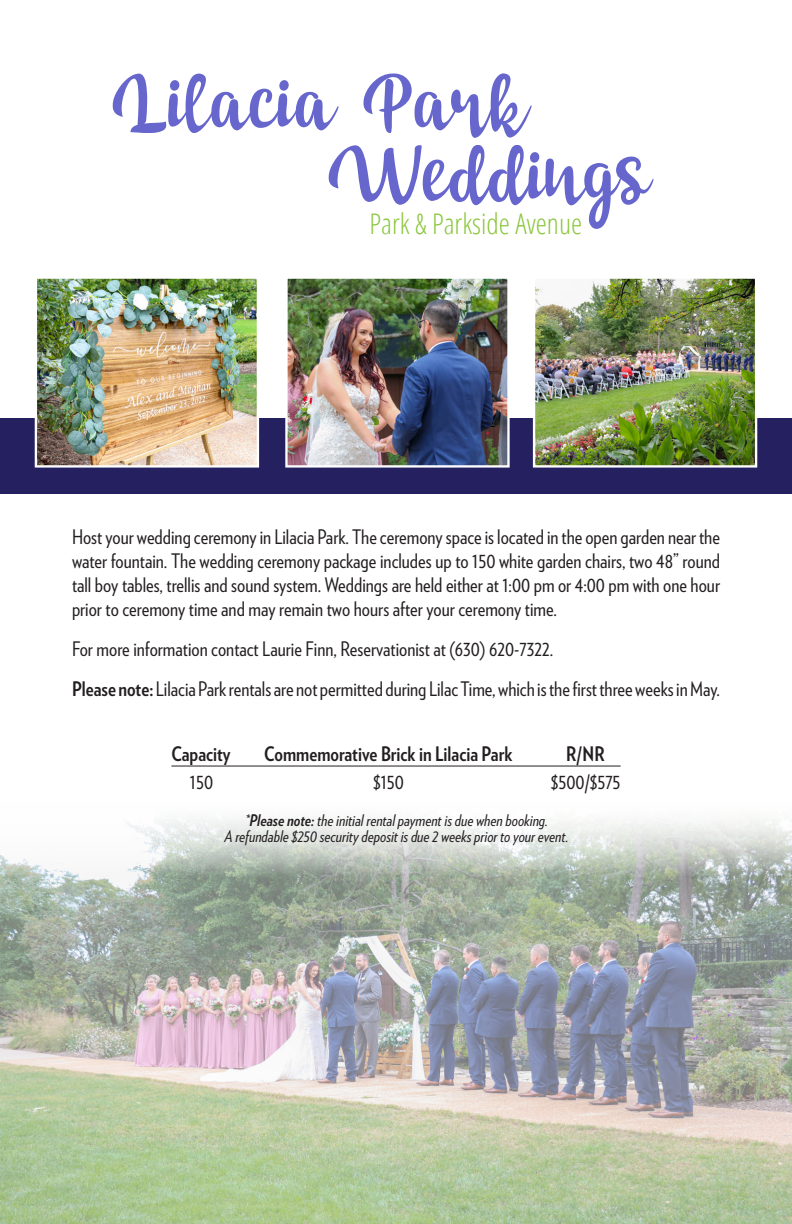
<style>
.page{position:relative;width:792px;height:1224px;background:#fff}
.page>*{position:absolute;margin:0;border:0;box-sizing:border-box;transform-origin:0 0}
.t1{font:86.2px/72px "Marlina";color:#66c}
.t2{font:300 condensed 28.4px "Open Sans";color:#8bc63e}
.t3{font:20px/24px "Verlag Condensed";color:#231f20;text-align:justify}
.t4{font:700 20px "Verlag Condensed";color:#231f20}
.t5{font:italic 16px "Verlag Condensed";color:#231f20}
.s1{font-weight:700}
</style>
<div class="page">
<img style="left:0;top:819px;width:792px;height:405px">
<div style="left:0;top:418px;width:792px;height:76px;background:#252161"></div>
<img style="left:38px;top:279px;width:218px;height:186px">
<div style="left:35px;top:276px;width:224px;height:192px;border:2px solid #fff"></div>
<img style="left:288px;top:279px;width:219px;height:186px">
<div style="left:285px;top:276px;width:225px;height:192px;border:2px solid #fff"></div>
<img style="left:536px;top:279px;width:218px;height:186px">
<div style="left:533px;top:276px;width:224px;height:192px;border:2px solid #fff"></div>
<hr style="left:171px;top:766px;width:450px;height:1px;background:#231f20">
<p class="t1" style="left:328px;top:69px;width:324px;text-indent:-216px">Lilacia Park<br>Weddings</p>
<p class="t2" style="left:370px;top:204px;width:214px">Park &amp; Parkside Avenue</p>
<p class="t3" style="left:72px;top:524px;width:650px">Host your wedding ceremony in Lilacia Park. The ceremony space is located in the open garden near the water fountain. The wedding ceremony package includes up to 150 white garden chairs, two 48” round tall boy tables, trellis and sound system. Weddings are held either at 1:00 pm or 4:00 pm with one hour prior to ceremony time and may remain two hours after your ceremony time.</p>
<p class="t3" style="left:72px;top:636px;width:483px">For more information contact Laurie Finn, Reservationist at (630) 620-7322.</p>
<p class="t3" style="left:72px;top:676px;width:650px"><span class="s1">Please note:</span> Lilacia Park rentals are not permitted during Lilac Time, which is the first three weeks in May.</p>
<p class="t4" style="left:171px;top:739px;width:61px">Capacity</p>
<p class="t4" style="left:264px;top:739px;width:250px">Commemorative Brick in Lilacia Park</p>
<p class="t4" style="left:566px;top:739px;width:40px">R/NR</p>
<p class="t3" style="left:190px;top:769px;width:25px">150</p>
<p class="t3" style="left:373px;top:769px;width:32px">$150</p>
<p class="t3" style="left:551px;top:769px;width:71px">$500/$575</p>
<p class="t5" style="left:245px;top:808px;width:304px">*<span class="s1">Please note:</span> the initial rental payment is due when booking.</p>
<p class="t5" style="left:225px;top:824px;width:345px">A refundable $250 security deposit is due 2 weeks prior to your event.</p>
</div>
